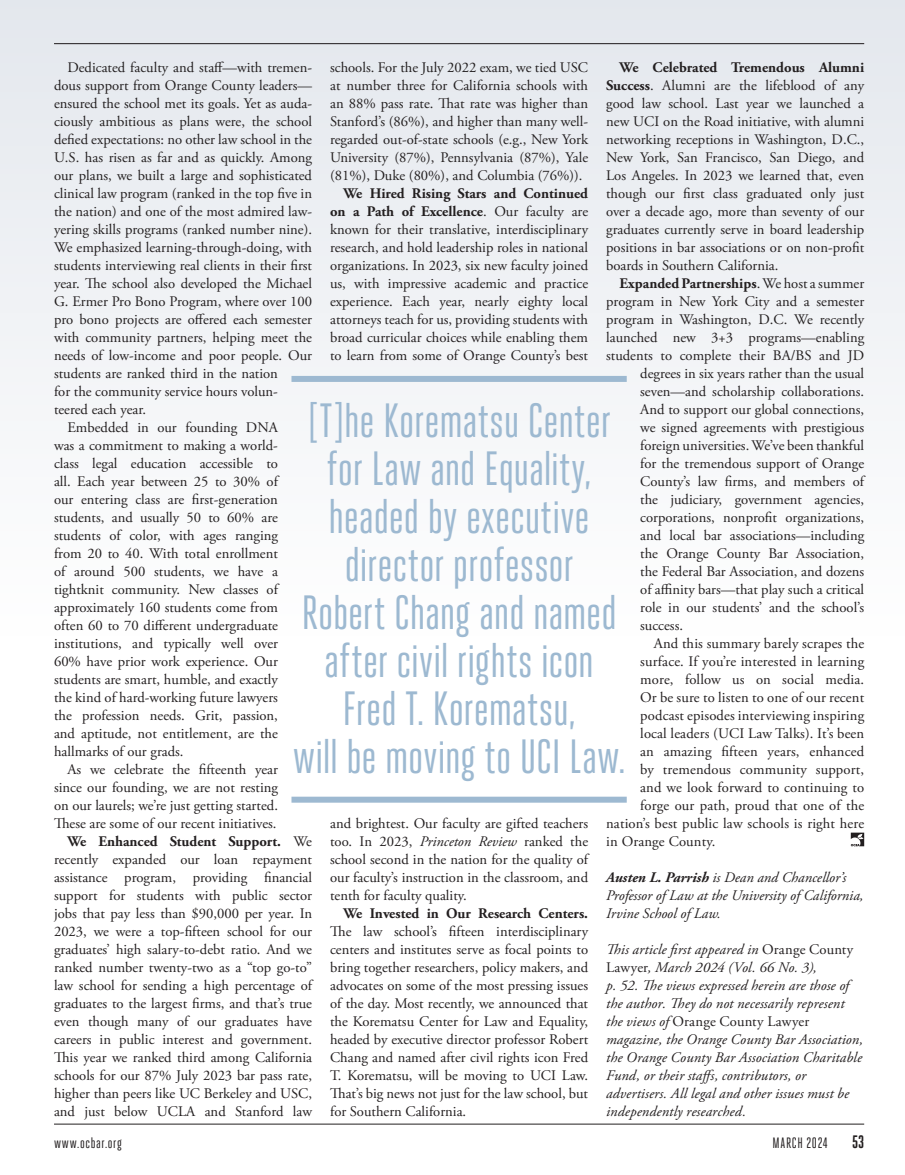
<style>
.page{position:relative;width:905px;height:1175px;background:#fff}
.page>*{position:absolute;margin:0;border:0;box-sizing:border-box;transform-origin:0 0}
.Pull_Quote{font:48px/48px "Heroic Condensed";letter-spacing:-.005em;color:#9db9d1;text-align:center}
.t1{font:700 18px "Heroic Condensed";color:#231f20}
.t2{font:15px "Heroic Condensed";letter-spacing:.04em;color:#231f20}
.t3{font:14.7px/18px "Adobe Garamond Pro";color:#231f20;text-align:justify}
.t4{font:italic 14.7px/18px "Adobe Garamond Pro";letter-spacing:.005em;color:#231f20}
.t5{font:700 14.7px "Adobe Garamond Pro";color:#231f20}
.s1{font-weight:700}
.s2{font-weight:400}
.s3{font-style:normal}
.s4{font-style:italic}
</style>
<div class="page">
<div style="left:0;top:0;width:904px;height:635px;background:linear-gradient(to right,#f1f3f6,#f1f3f6)"></div>
<img style="left:0;top:0;width:1px;height:1174px">
<hr style="left:54px;top:43px;width:810px;height:1px;background:#231f20">
<hr style="left:54px;top:1123px;width:810px;height:1px;background:#231f20">
<svg style="left:850px;top:832px;width:14px;height:14px"></svg>
<div style="left:291px;top:796px;width:335px;height:6px;background:#9db9d1"></div>
<div style="left:291px;top:376px;width:335px;height:6px;background:#9db9d1"></div>
<p class="t3" style="left:54px;top:59px;width:259px;text-align:left;text-indent:14px">Dedicated faculty and staff—with tremen&shy;dous support from Orange County leaders— ensured the school met its goals. Yet as auda&shy;ciously ambitious as plans were, the school defied expectations: no other law school in the U.S. has risen as far and as quickly. Among our plans, we built a large and sophisticated clinical law program (ranked in the top five in the nation) and one of the most admired law&shy;yering skills programs (ranked number nine).<br>We emphasized learning-through-doing, with students interviewing real clients in their first year. The school also developed the Michael G. Ermer Pro Bono Program, where over 100 pro bono projects are offered each semester with community partners, helping meet the needs of low-income and poor people. Our students are ranked third in the nation<br>for the community service hours volun&shy;teered each year.</p>
<p class="t3" style="left:54px;top:419px;width:225px;text-indent:14px">Embedded in our founding DNA was a commitment to making a world&shy;class legal education accessible to all. Each year between 25 to 30% of our entering class are first-generation students, and usually 50 to 60% are students of color, with ages ranging from 20 to 40. With total enrollment of around 500 students, we have a tightknit community. New classes of approximately 160 students come from often 60 to 70 different undergraduate institutions, and typically well over 60% have prior work experience. Our students are smart, humble, and exactly the kind of hard-working future lawyers the profession needs. Grit, passion, and aptitude, not entitlement, are the hallmarks of our grads.</p>
<p class="t3" style="left:54px;top:761px;width:225px;text-indent:14px">As we celebrate the fifteenth year since our founding, we are not resting on our laurels; we’re just getting started.<br>These are some of our recent initiatives.</p>
<p class="t3" style="left:54px;top:833px;width:259px;text-indent:14px"><span class="s1">We Enhanced Student Support.</span> We recently expanded our loan repayment assistance program, providing financial support for students with public sector jobs that pay less than $90,000 per year. In 2023, we were a top-fifteen school for our graduates’ high salary-to-debt ratio. And we ranked number twenty-two as a “top go-to” law school for sending a high percentage of graduates to the largest firms, and that’s true even though many of our graduates have careers in public interest and government.<br>This year we ranked third among California schools for our 87% July 2023 bar pass rate, higher than peers like UC Berkeley and USC, and just below UCLA and Stanford law</p>
<p class="t3" style="left:330px;top:59px;width:259px">schools. For the July 2022 exam, we tied USC at number three for California schools with an 88% pass rate. That rate was higher than Stanford’s (86%), and higher than many well&shy;regarded out-of-state schools (e.g., New York University (87%), Pennsylvania (87%), Yale (81%), Duke (80%), and Columbia (76%)).</p>
<p class="t3" style="left:330px;top:185px;width:259px;text-indent:14px"><span class="s1">We Hired Rising Stars and Continued on a Path of Excellence</span>. Our faculty are known for their translative, interdisciplinary research, and hold leadership roles in national organizations. In 2023, six new faculty joined us, with impressive academic and practice experience. Each year, nearly eighty local attorneys teach for us, providing students with broad curricular choices while enabling them to learn from some of Orange County’s best</p>
<p class="t3" style="left:606px;top:59px;width:259px;text-indent:14px"><span class="s1">We Celebrated Tremendous Alumni Success</span>. Alumni are the lifeblood of any good law school. Last year we launched a new UCI on the Road initiative, with alumni networking receptions in Washington, D.C., New York, San Francisco, San Diego, and Los Angeles. In 2023 we learned that, even though our first class graduated only just over a decade ago, more than seventy of our graduates currently serve in board leadership positions in bar associations or on non-profit boards in Southern California.</p>
<p class="t5" style="left:619px;top:275px;width:246px">Expanded Partnerships<span class="s2">. We host a summer</span></p>
<p class="t3" style="left:606px;top:293px;width:259px">program in New York City and a semester</p>
<p class="t3" style="left:606px;top:311px;width:259px">program in Washington, D.C. We recently</p>
<p class="t3" style="left:606px;top:329px;width:259px">launched new 3+3 programs—enabling</p>
<p class="t3" style="left:606px;top:347px;width:259px">students to complete their BA/BS and JD</p>
<p class="t3" style="left:640px;top:365px;width:225px">degrees in six years rather than the usual</p>
<p class="t3" style="left:640px;top:383px;width:225px">seven—and scholarship collaborations.</p>
<p class="t3" style="left:640px;top:401px;width:225px">And to support our global connections,</p>
<p class="t3" style="left:640px;top:419px;width:225px">we signed agreements with prestigious</p>
<p class="t3" style="left:640px;top:437px;width:225px">foreign universities. We’ve been thankful</p>
<p class="t3" style="left:640px;top:455px;width:225px">for the tremendous support of Orange</p>
<p class="t3" style="left:640px;top:473px;width:225px">County’s law firms, and members of</p>
<p class="t3" style="left:640px;top:491px;width:225px">the judiciary, government agencies,</p>
<p class="t3" style="left:640px;top:509px;width:225px">corporations, nonprofit organizations,</p>
<p class="t3" style="left:640px;top:527px;width:225px">and local bar associations—including</p>
<p class="t3" style="left:640px;top:545px;width:225px">the Orange County Bar Association,</p>
<p class="t3" style="left:640px;top:563px;width:225px">the Federal Bar Association, and dozens</p>
<p class="t3" style="left:640px;top:581px;width:225px">of affinity bars—that play such a critical</p>
<p class="t3" style="left:640px;top:599px;width:225px">role in our students’ and the school’s</p>
<p class="t3" style="left:640px;top:617px;width:44px">success.</p>
<p class="t3" style="left:653px;top:635px;width:212px">And this summary barely scrapes the</p>
<p class="t3" style="left:640px;top:653px;width:225px">surface. If you’re interested in learning</p>
<p class="t3" style="left:640px;top:671px;width:225px">more, follow us on social media.</p>
<p class="t3" style="left:640px;top:689px;width:225px">Or be sure to listen to one of our recent</p>
<p class="t3" style="left:640px;top:707px;width:225px">podcast episodes interviewing inspiring</p>
<p class="t3" style="left:640px;top:725px;width:225px">local leaders (UCI Law Talks). It’s been</p>
<p class="t3" style="left:640px;top:743px;width:225px">an amazing fifteen years, enhanced</p>
<p class="t3" style="left:640px;top:761px;width:225px">by tremendous community support,</p>
<p class="t3" style="left:640px;top:779px;width:225px">and we look forward to continuing to</p>
<p class="t3" style="left:640px;top:797px;width:225px">forge our path, proud that one of the</p>
<p class="t3" style="left:606px;top:815px;width:259px">nation’s best public law schools is right here</p>
<p class="t3" style="left:606px;top:833px;width:111px">in Orange County.</p>
<p class="t4" style="left:606px;top:869px;width:259px"><span class="s1">Austen L. Parrish</span> is Dean and Chancellor’s<br>Professor of Law at the University of California,<br>Irvine School of Law.</p>
<p class="t4" style="left:606px;top:941px;width:258px">This article first appeared in <span class="s3">Orange County Lawyer</span>, March 2024 (Vol. 66 No. 3),<br>p. 52. The views expressed herein are those of the author. They do not necessarily represent the views of <span class="s3">Orange County Lawyer </span>magazine, the Orange County Bar Association, the Orange County Bar Association Charitable Fund, or their staffs, contributors, or advertisers. All legal and other issues must be independently researched.</p>
<p class="Pull_Quote" style="left:293px;top:397px;width:334px">[T]he Korematsu Center for Law and Equality, headed by executive director professor<br>Robert Chang and named after civil rights icon<br>Fred T. Korematsu,<br>will be moving to UCI Law.</p>
<p class="t3" style="left:330px;top:815px;width:259px">and brightest. Our faculty are gifted teachers too. In 2023, <span class="s4">Princeton Review</span> ranked the school second in the nation for the quality of our faculty’s instruction in the classroom, and tenth for faculty quality.</p>
<p class="t3" style="left:330px;top:905px;width:259px;text-indent:14px"><span class="s1">We Invested in Our Research Centers.<br></span>The law school’s fifteen interdisciplinary centers and institutes serve as focal points to bring together researchers, policy makers, and advocates on some of the most pressing issues of the day. Most recently, we announced that the Korematsu Center for Law and Equality, headed by executive director professor Robert Chang and named after civil rights icon Fred T. Korematsu, will be moving to UCI Law.<br>That’s big news not just for the law school, but for Southern California.</p>
<p class="t2" style="left:54px;top:1134px;width:69px">www.ocbar.org</p>
<p class="t2" style="left:772px;top:1134px;width:57px">MARCH 2024</p>
<p class="t1" style="left:852px;top:1131px;width:14px">53</p>
</div>
